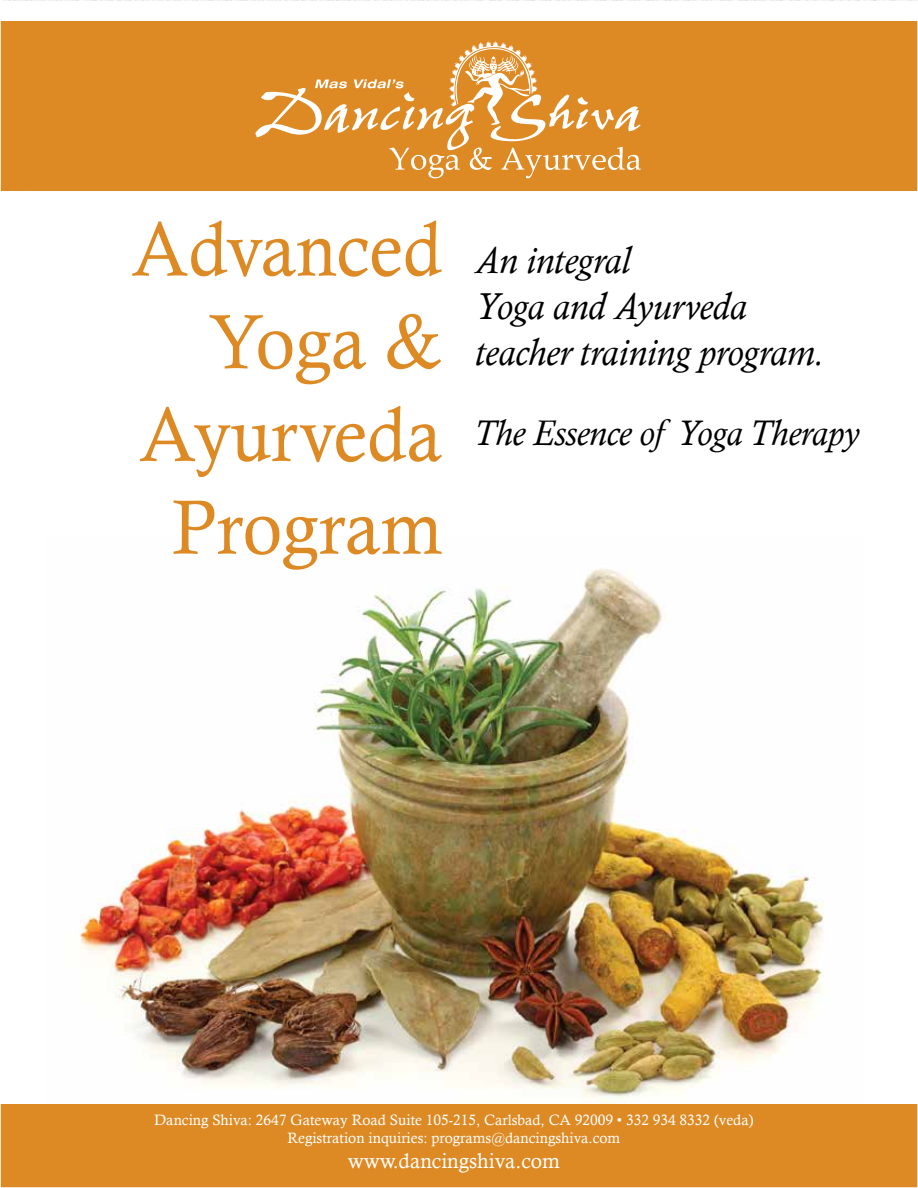
<style>
.page{position:relative;width:918px;height:1188px;background:#fff}
.page>*{position:absolute;margin:0;border:0;box-sizing:border-box;transform-origin:0 0}
.t1{font:77.25px/92.7px "Calisto";color:#dd8a24;text-align:right;scale:.94 1}
.t2{font:italic 38.25px/45.9px "Calisto";color:#000;scale:.94 1}
.t3{font:italic 36.3px "Calisto";color:#000;scale:.94 1}
.t4{font:21px "Calisto";color:#fff}
.t5{font:15px/18px "Calisto";color:#fff;text-align:center}
</style>
<div class="page">
<div style="left:0;top:21px;width:918px;height:169px;background:#dd8a24"></div>
<img style="left:79px;top:569px;width:745px;height:535px">
<svg style="left:255px;top:41px;width:386px;height:138px"></svg>
<div style="left:0;top:1104px;width:918px;height:84px;background:#dd8a24"></div>
<h1 class="t1" style="left:132px;top:202px;width:332px">Advanced<br>Yoga &amp;<br>Ayurveda<br>Program</h1>
<h2 class="t2" style="left:475px;top:238px;width:373px">An integral<br>Yoga and Ayurveda teacher training program.</h2>
<h3 class="t3" style="left:473px;top:412px;width:413px">The Essence of Yoga Therapy</h3>
<p class="t5" style="left:154px;top:1111px;width:601px">Dancing Shiva: 2647 Gateway Road Suite 105-215, Carlsbad, CA 92009 • 332 934 8332 (veda)<br>Registration inquiries: programs@dancingshiva.com</p>
<h3 class="t4" style="left:348px;top:1149px;width:214px">www.dancingshiva.com</h3>
</div>
